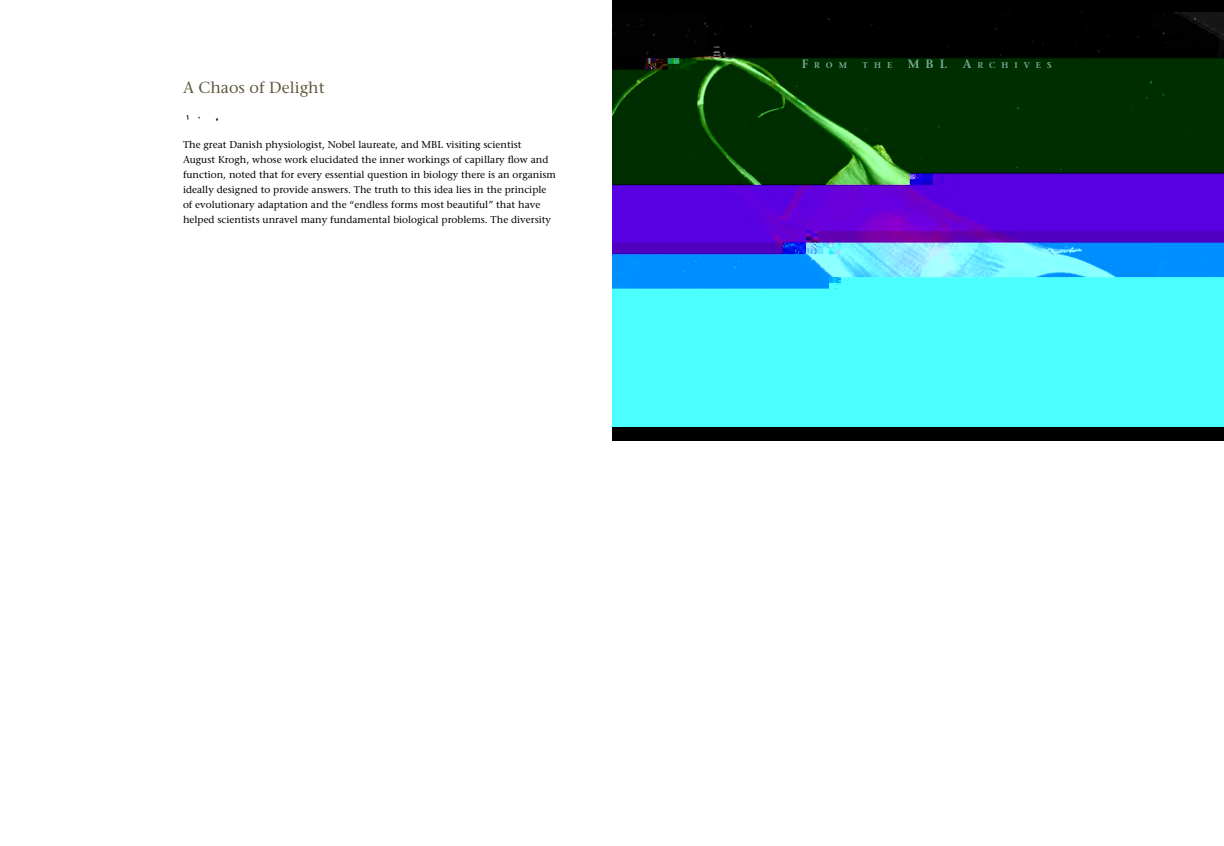
<style>
.page{position:relative;width:1224px;height:846px;background:#fff}
.page>*{position:absolute;margin:0;border:0;box-sizing:border-box;transform-origin:0 0}
.t1{font:16px "Stone Serif";color:#61583e}
.t2{font:600 12px "Stone Serif";color:#76ae99}
.t3{font:10px/15px "Stone Serif";color:#000}
.t4{font:600 8.4px "Stone Serif";letter-spacing:.715em;color:#76ae99}
.s1{font-size:12px}
</style>
<div class="page">
<div style="left:612px;top:0;width:612px;height:441px;background:#000"></div>
<img style="left:612px;top:12px;width:612px;height:414px">
<h1 class="t1" style="left:183px;top:78px;width:143px">A Chaos of Delight</h1>
<p class="t3" style="left:183px;top:137px;width:375px">The great Danish physiologist, Nobel laureate, and MBL visiting scientist August Krogh, whose work elucidated the inner workings of capillary flow and function, noted that for every essential question in biology there is an organism ideally designed to provide answers. The truth to this idea lies in the principle of evolutionary adaptation and the “endless forms most beautiful” that have helped scientists unravel many fundamental biological problems. The diversity</p>
<p class="t4" style="left:802px;top:60px;width:47px"><span class="s1">F</span>ROM</p>
<p class="t4" style="left:863px;top:60px;width:31px">THE</p>
<p class="t2" style="left:908px;top:56px;width:41px">MBL</p>
<p class="t4" style="left:963px;top:60px;width:90px"><span class="s1">A</span>RCHIVES</p>
</div>
